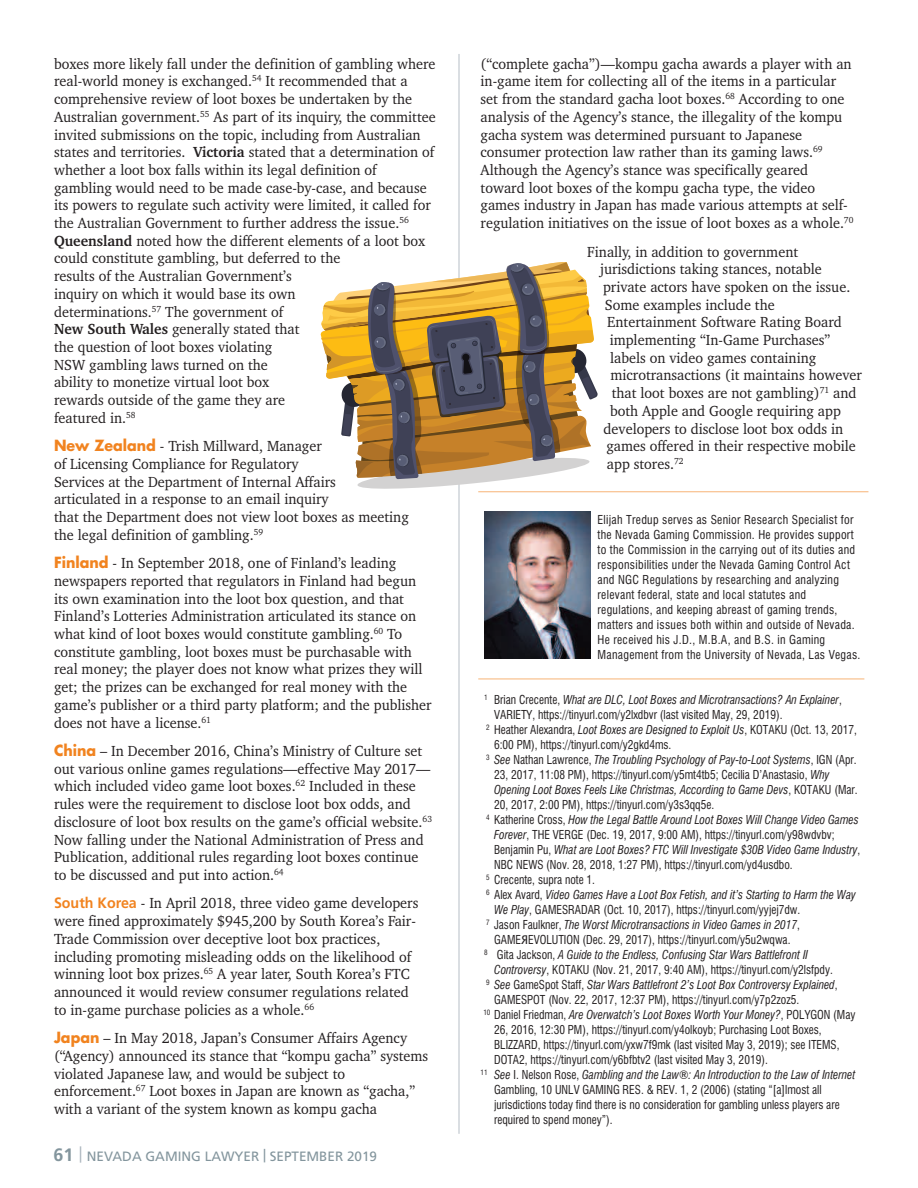
<style>
.page{position:relative;width:918px;height:1188px;background:#fff}
.page>*{position:absolute;margin:0;border:0;box-sizing:border-box;transform-origin:0 0}
.t1{font:700 18px "Frutiger";color:#83959d}
.t2{font:15px/17.7px "Charter";color:#231f20;scale:.95 1}
.t3{font:13.5px "Frutiger";color:#83959d}
.t4{font:condensed 12px "Swiss 721 BT";color:#231f20;scale:.95 1}
.t5{font:italic condensed 12px "Swiss 721 BT";color:#231f20;scale:.95 1}
.t6{font:condensed 12px/15px "Swiss 721 BT";letter-spacing:.025em;color:#231f20}
.s1{font-weight:700}
.s2{font-family:"Futura";font-weight:700;color:#f1831f}
.s3{font-family:"Frutiger";font-weight:700;color:#f1831f}
.s4{font-style:normal}
.s5{font-style:italic}
.s6{font-family:"Lucida Grande";font-stretch:normal}
</style>
<div class="page">
<svg style="left:80px;top:1146px;width:1px;height:17px"></svg>
<hr style="left:459px;top:54px;width:1px;height:1080px;background:#b6bfc6">
<img style="left:485px;top:512px;width:105px;height:146px">
<hr style="left:478px;top:491px;width:390px;height:1px;background:#f8bc85">
<hr style="left:478px;top:678px;width:386px;height:1px;background:#f8bc85">
<svg style="left:320px;top:259px;width:278px;height:232px"></svg>
<p class="t2" style="left:54px;top:55px;width:403px">boxes more likely fall under the definition of gambling where real-world money is exchanged.<sup>54</sup> It recommended that a comprehensive review of loot boxes be undertaken by the Australian government.<sup>55</sup> As part of its inquiry, the committee invited submissions on the topic, including from Australian states and territories. <span class="s1">Victoria</span> stated that a determination of whether a loot box falls within its legal definition of gambling would need to be made case-by-case, and because its powers to regulate such activity were limited, it called for the Australian Government to further address the issue.<sup>56<br></sup><span class="s1">Queensland</span> noted how the different elements of a loot box could constitute gambling, but deferred to the<br>results of the Australian Government’s<br>inquiry on which it would base its own<br>determinations.<sup>57</sup> The government of<br><span class="s1">New South Wales</span> generally stated that<br>the question of loot boxes violating<br>NSW gambling laws turned on the<br>ability to monetize virtual loot box<br>rewards outside of the game they are<br>featured in.<sup>58</sup></p>
<p class="t2" style="left:54px;top:437px;width:375px"><span class="s2">New Zealand</span> - Trish Millward, Manager<br>of Licensing Compliance for Regulatory<br>Services at the Department of Internal Affairs<br>articulated in a response to an email inquiry<br>that the Department does not view loot boxes as meeting the legal definition of gambling.<sup>59</sup></p>
<p class="t2" style="left:54px;top:554px;width:399px"><span class="s2">Finland</span> - In September 2018, one of Finland’s leading newspapers reported that regulators in Finland had begun its own examination into the loot box question, and that Finland’s Lotteries Administration articulated its stance on what kind of loot boxes would constitute gambling.<sup>60</sup> To constitute gambling, loot boxes must be purchasable with real money; the player does not know what prizes they will get; the prizes can be exchanged for real money with the game’s publisher or a third party platform; and the publisher does not have a license.<sup>61</sup></p>
<p class="t2" style="left:54px;top:742px;width:400px"><span class="s2">China</span> – In December 2016, China’s Ministry of Culture set out various online games regulations—effective May 2017— which included video game loot boxes.<sup>62</sup> Included in these rules were the requirement to disclose loot box odds, and disclosure of loot box results on the game’s official website.<sup>63<br></sup>Now falling under the National Administration of Press and Publication, additional rules regarding loot boxes continue to be discussed and put into action.<sup>64</sup></p>
<p class="t2" style="left:54px;top:894px;width:385px"><span class="s3">South Korea</span> - In April 2018, three video game developers were fined approximately $945,200 by South Korea’s Fair-Trade Commission over deceptive loot box practices, including promoting misleading odds on the likelihood of winning loot box prizes.<sup>65</sup> A year later, South Korea’s FTC announced it would review consumer regulations related to in-game purchase policies as a whole.<sup>66</sup></p>
<p class="t2" style="left:54px;top:1029px;width:396px"><span class="s2">Japan</span> – In May 2018, Japan’s Consumer Affairs Agency (“Agency) announced its stance that “kompu gacha” systems violated Japanese law, and would be subject to enforcement.<sup>67</sup> Loot boxes in Japan are known as “gacha,” with a variant of the system known as kompu gacha</p>
<p class="t1" style="left:54px;top:1147px;width:22px">61</p>
<p class="t3" style="left:87px;top:1151px;width:292px">NEVADA GAMING LAWYER | SEPTEMBER 2019</p>
<p class="t2" style="left:481px;top:55px;width:394px">(“complete gacha”)—kompu gacha awards a player with an in-game item for collecting all of the items in a particular set from the standard gacha loot boxes.<sup>68</sup> According to one analysis of the Agency’s stance, the illegality of the kompu gacha system was determined pursuant to Japanese consumer protection law rather than its gaming laws.<sup>69<br></sup>Although the Agency’s stance was specifically geared toward loot boxes of the kompu gacha type, the video games industry in Japan has made various attempts at self&shy;regulation initiatives on the issue of loot boxes as a whole.<sup>70</sup></p>
<p class="t2" style="left:587px;top:243px;width:223px">Finally, in addition to government</p>
<p class="t2" style="left:600px;top:260px;width:235px">jurisdictions taking stances, notable</p>
<p class="t2" style="left:603px;top:278px;width:262px">private actors have spoken on the issue.</p>
<p class="t2" style="left:605px;top:296px;width:180px">Some examples include the</p>
<p class="t2" style="left:607px;top:313px;width:248px">Entertainment Software Rating Board</p>
<p class="t2" style="left:610px;top:331px;width:234px">implementing “In-Game Purchases”</p>
<p class="t2" style="left:610px;top:349px;width:218px">labels on video games containing</p>
<p class="t2" style="left:611px;top:366px;width:266px">microtransactions (it maintains however</p>
<p class="t2" style="left:612px;top:384px;width:259px">that loot boxes are not gambling)<sup>71</sup> and</p>
<p class="t2" style="left:610px;top:402px;width:245px">both Apple and Google requiring app</p>
<p class="t2" style="left:604px;top:420px;width:254px">developers to disclose loot box odds in</p>
<p class="t2" style="left:606px;top:437px;width:264px">games offered in their respective mobile</p>
<p class="t2" style="left:607px;top:455px;width:82px">app stores.<sup>72</sup></p>
<p class="t6" style="left:598px;top:512px;width:264px">Elijah Tredup serves as Senior Research Specialist for the Nevada Gaming Commission. He provides support to the Commission in the carrying out of its duties and responsibilities under the Nevada Gaming Control Act and NGC Regulations by researching and analyzing relevant federal, state and local statutes and regulations, and keeping abreast of gaming trends, matters and issues both within and outside of Nevada.<br>He received his J.D., M.B.A, and B.S. in Gaming Management from the University of Nevada, Las Vegas.</p>
<p class="t5" style="left:484px;top:692px;width:378px"><sup>1</sup> <span class="s4">Brian Crecente,</span> What are DLC, Loot Boxes and Microtransactions? An Explainer<span class="s4">,</span></p>
<p class="t4" style="left:494px;top:707px;width:305px">VARIETY, https://tinyurl.com/y2lxdbvr (last visited May, 29, 2019).</p>
<p class="t4" style="left:486px;top:722px;width:392px"><sup>2</sup> Heather Alexandra, <span class="s5">Loot Boxes are Designed to Exploit Us</span>, KOTAKU (Oct. 13, 2017,</p>
<p class="t4" style="left:494px;top:737px;width:188px">6:00 PM), https://tinyurl.com/y2gkd4ms.</p>
<p class="t5" style="left:486px;top:752px;width:391px"><sup>3</sup> See <span class="s4">Nathan Lawrence,</span> The Troubling Psychology of Pay-to-Loot Systems<span class="s4">, IGN (Apr.</span></p>
<p class="t4" style="left:494px;top:767px;width:355px">23, 2017, 11:08 PM), https://tinyurl.com/y5mt4tb5; Cecilia D’Anastasio, <span class="s5">Why</span></p>
<p class="t5" style="left:494px;top:782px;width:384px">Opening Loot Boxes Feels Like Christmas, According to Game Devs<span class="s4">, KOTAKU (Mar.</span></p>
<p class="t4" style="left:494px;top:797px;width:233px">20, 2017, 2:00 PM), https://tinyurl.com/y3s3qq5e.</p>
<p class="t5" style="left:486px;top:812px;width:394px"><sup>4</sup> <span class="s4">Katherine Cross,</span> How the Legal Battle Around Loot Boxes Will Change Video Games</p>
<p class="t4" style="left:494px;top:827px;width:360px"><span class="s5">Forever</span>, THE VERGE (Dec. 19, 2017, 9:00 AM), https://tinyurl.com/y98wdvbv;</p>
<p class="t5" style="left:494px;top:842px;width:387px"><span class="s4">Benjamin Pu,</span> What are Loot Boxes? FTC Will Investigate $30B Video Game Industry<span class="s4">,</span></p>
<p class="t4" style="left:494px;top:857px;width:316px">NBC NEWS (Nov. 28, 2018, 1:27 PM), https://tinyurl.com/yd4usdbo.</p>
<p class="t4" style="left:486px;top:872px;width:116px"><sup>5</sup> Crecente, supra note 1.</p>
<p class="t5" style="left:486px;top:887px;width:390px"><sup>6</sup> <span class="s4">Alex Avard,</span> Video Games Have a Loot Box Fetish, and it’s Starting to Harm the Way</p>
<p class="t4" style="left:494px;top:902px;width:324px"><span class="s5">We Play</span>, GAMESRADAR (Oct. 10, 2017), https://tinyurl.com/yyjej7dw.</p>
<p class="t5" style="left:486px;top:917px;width:332px"><sup>7</sup> <span class="s4">Jason Faulkner,</span> The Worst Microtransactions in Video Games in 2017<span class="s4">,</span></p>
<p class="t4" style="left:494px;top:932px;width:314px">GAME<span class="s6">Я</span>EVOLUTION (Dec. 29, 2017), https://tinyurl.com/y5u2wqwa.</p>
<p class="t5" style="left:484px;top:947px;width:343px"><sup>8</sup> <span class="s4">Gita Jackson,</span> A Guide to the Endless, Confusing Star Wars Battlefront II</p>
<p class="t4" style="left:494px;top:962px;width:358px"><span class="s5">Controversy</span>, KOTAKU (Nov. 21, 2017, 9:40 AM), https://tinyurl.com/y2lsfpdy.</p>
<p class="t5" style="left:486px;top:977px;width:371px"><sup>9</sup> See <span class="s4">GameSpot Staff,</span> Star Wars Battlefront 2’s Loot Box Controversy Explained<span class="s4">,</span></p>
<p class="t4" style="left:494px;top:992px;width:323px">GAMESPOT (Nov. 22, 2017, 12:37 PM), https://tinyurl.com/y7p2zoz5.</p>
<p class="t5" style="left:483px;top:1007px;width:393px"><sup>10</sup> <span class="s4">Daniel Friedman,</span> Are Overwatch’s Loot Boxes Worth Your Money?<span class="s4">, POLYGON (May</span></p>
<p class="t4" style="left:494px;top:1022px;width:346px">26, 2016, 12:30 PM), https://tinyurl.com/y4olkoyb; Purchasing Loot Boxes,</p>
<p class="t4" style="left:494px;top:1037px;width:365px">BLIZZARD, https://tinyurl.com/yxw7f9mk (last visited May 3, 2019); see ITEMS,</p>
<p class="t4" style="left:494px;top:1052px;width:290px">DOTA2, https://tinyurl.com/y6bfbtv2 (last visited May 3, 2019).</p>
<p class="t5" style="left:481px;top:1067px;width:396px"><sup>11</sup> See <span class="s4">I. Nelson Rose,</span> Gambling and the Law®: An Introduction to the Law of Internet</p>
<p class="t4" style="left:494px;top:1082px;width:346px">Gambling, 10 UNLV GAMING RES. &amp; REV. 1, 2 (2006) (stating “[a]lmost all</p>
<p class="t4" style="left:494px;top:1097px;width:365px">jurisdictions today find there is no consideration for gambling unless players are</p>
<p class="t4" style="left:494px;top:1112px;width:126px">required to spend money”).</p>
</div>
